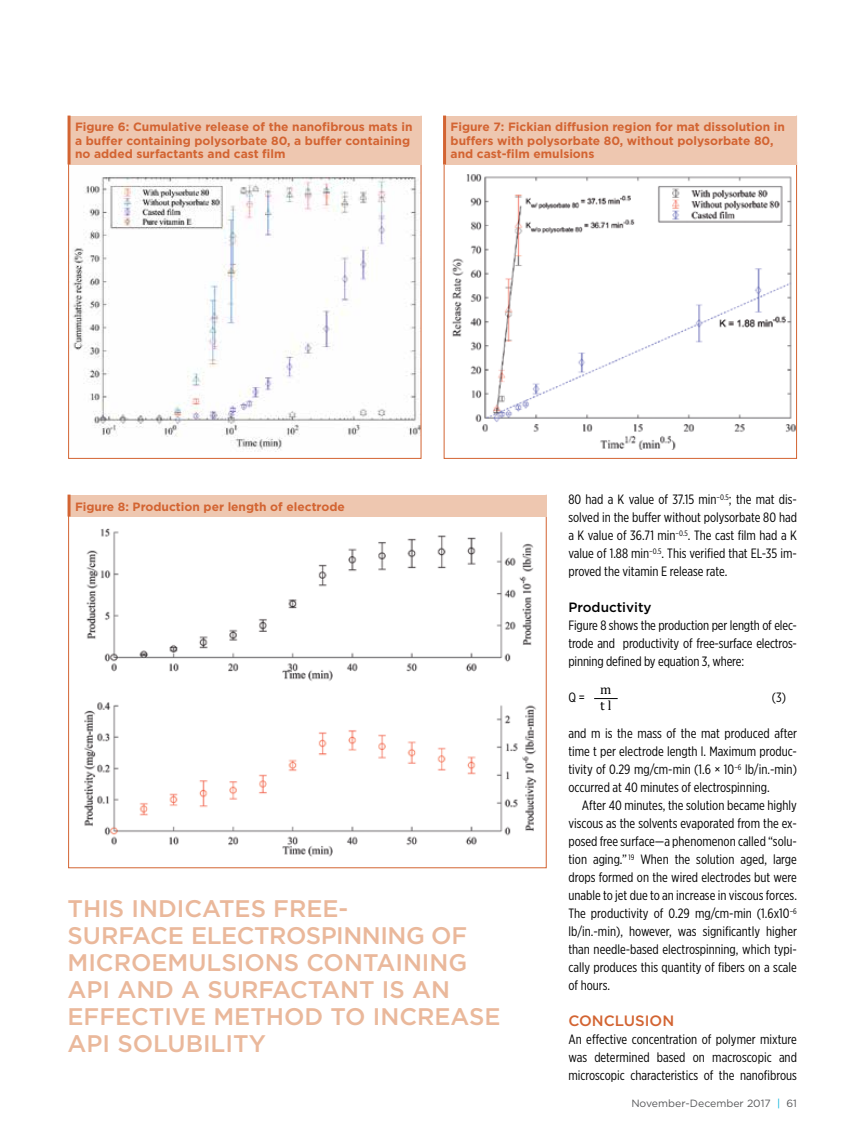
<style>
.page{position:relative;width:851px;height:1134px;background:#fff}
.page>*{position:absolute;margin:0;border:0;box-sizing:border-box;transform-origin:0 0}
.t1{font:500 24px/27px "Gotham";color:#eab89b}
.t2{font:500 15px "Gotham";color:#d36432}
.t3{font:13.5px/18px "Gotham X Narrow";color:#000;text-align:justify}
.t4{font:500 13.5px "Gotham";color:#000}
.t5{font:13.5px/16.5px "Cambria Math";color:#000}
.t6{font:700 12px/13.5px "Gotham";color:#d36432}
.t7{font:10.5px "Gotham";color:#58595b}
.s1{color:#00b0da}
</style>
<div class="page">
<img style="left:70px;top:164px;width:349px;height:286px">
<div style="left:69px;top:116px;width:352px;height:48px;background:#eec7b0"></div>
<hr style="left:68px;top:116px;width:2px;height:48px;background:#d36432">
<img style="left:445px;top:164px;width:349px;height:286px">
<div style="left:444px;top:116px;width:352px;height:48px;background:#eec7b0"></div>
<hr style="left:443px;top:116px;width:3px;height:48px;background:#d36432">
<hr style="left:796px;top:116px;width:1px;height:48px;background:#eec7b0">
<svg style="left:594px;top:698px;width:23px;height:1px"></svg>
<img style="left:84px;top:528px;width:453px;height:329px">
<div style="left:69px;top:495px;width:477px;height:22px;background:#eec7b0"></div>
<hr style="left:68px;top:495px;width:2px;height:22px;background:#d36432">
<svg style="left:546px;top:495px;width:1px;height:22px"></svg>
<p class="t6" style="left:75px;top:120px;width:339px">Figure 6: Cumulative release of the nanofibrous mats in a buffer containing polysorbate 80, a buffer containing no added surfactants and cast film</p>
<p class="t6" style="left:450px;top:120px;width:336px">Figure 7: Fickian diffusion region for mat dissolution in buffers with polysorbate 80, without polysorbate 80, and cast-film emulsions</p>
<p class="t6" style="left:75px;top:499px;width:271px">Figure 8: Production per length of electrode</p>
<h1 class="t1" style="left:68px;top:895px;width:434px">THIS INDICATES FREE-<br>SURFACE ELECTROSPINNING OF<br>MICROEMULSIONS CONTAINING<br>API AND A SURFACTANT IS AN<br>EFFECTIVE METHOD TO INCREASE<br>API SOLUBILITY</h1>
<p class="t3" style="left:568px;top:490px;width:230px">80 had a K value of 37.15 min<sup>–0.5</sup>; the mat dis&shy;solved in the buffer without polysorbate 80 had a K value of 36.71 min<sup>–0.5</sup>. The cast film had a K value of 1.88 min<sup>–0.5</sup>. This verified that EL-35 im&shy;proved the vitamin E release rate.</p>
<p class="t4" style="left:568px;top:600px;width:85px">Productivity</p>
<p class="t3" style="left:568px;top:616px;width:230px">Figure 8 shows the production per length of elec&shy;trode and productivity of free-surface electros&shy;pinning defined by equation 3, where:</p>
<p class="t3" style="left:568px;top:688px;width:18px">Q =</p>
<p class="t5" style="left:600px;top:681px;width:13px">m t l</p>
<p class="t3" style="left:771px;top:688px;width:16px">(3)</p>
<p class="t3" style="left:568px;top:724px;width:230px">and m is the mass of the mat produced after time t per electrode length l. Maximum produc&shy;tivity of 0.29 mg/cm-min (1.6 × 10<sup>–6</sup> lb/in.-min) occurred at 40 minutes of electrospinning.</p>
<p class="t3" style="left:568px;top:796px;width:230px;text-indent:14px">After 40 minutes, the solution became highly viscous as the solvents evaporated from the ex&shy;posed free surface—a phenomenon called “solu&shy;tion aging.” <sup>19</sup> When the solution aged, large drops formed on the wired electrodes but were unable to jet due to an increase in viscous forces.<br>The productivity of 0.29 mg/cm-min (1.6x10<sup>–6 </sup>lb/in.-min), however, was significantly higher than needle-based electrospinning, which typi&shy;cally produces this quantity of fibers on a scale of hours.</p>
<p class="t2" style="left:568px;top:1012px;width:107px">CONCLUSION</p>
<p class="t3" style="left:568px;top:1030px;width:230px">An effective concentration of polymer mixture was determined based on macroscopic and microscopic characteristics of the nanofibrous</p>
<p class="t7" style="left:631px;top:1097px;width:167px">November-December 2017 <span class="s1">|</span> 61</p>
</div>
